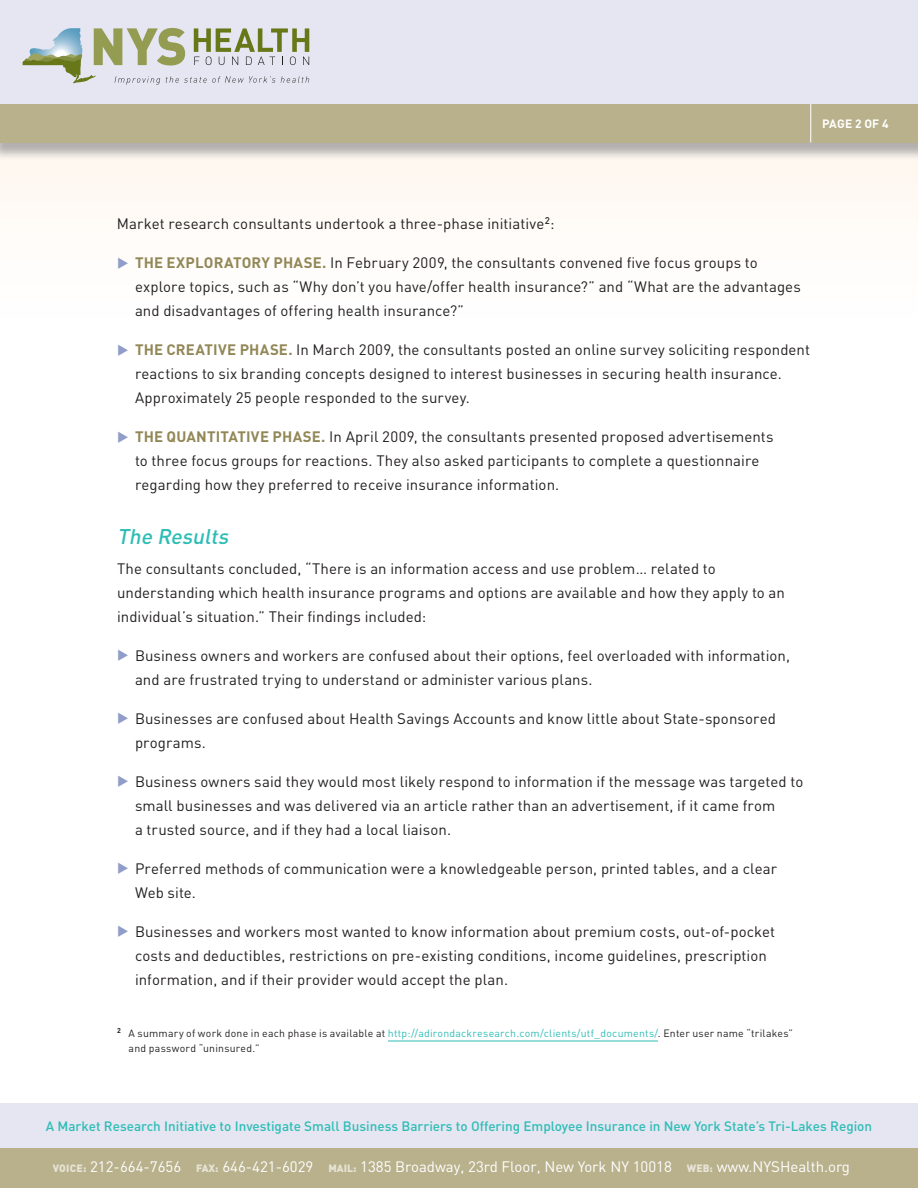
<style>
.page{position:relative;width:918px;height:1188px;background:#fff}
.page>*{position:absolute;margin:0;border:0;box-sizing:border-box;transform-origin:0 0}
.t1{font:italic 500 21px "DIN";color:#2ebdb6}
.t2{font:15px/24px "DIN";letter-spacing:.005em;color:#231f20}
.t3{font:15px "DIN";color:#fff}
.t4{font:500 13.5px "DIN";color:#2ebdb6}
.t5{font:700 12px "DIN";color:#fff}
.t6{font:10.5px/15px "DIN";letter-spacing:.025em;color:#231f20}
.s1{color:#909dc9}
.s2{font-weight:700;color:#928756}
.s3{color:#2ebdb6}
.s4{font-weight:900;font-size:10.5px;color:#e7e3d5}
</style>
<div class="page">
<div style="left:0;top:0;width:918px;height:106px;background:#e5e6f2"></div>
<div style="left:0;top:142px;width:918px;height:224px;background:#fffdfb"></div>
<div style="left:0;top:1103px;width:918px;height:45px;background:#e5e6f2"></div>
<hr style="left:388px;top:1041px;width:270px;height:1px;background:#2ebdb6">
<div style="left:0;top:106px;width:918px;height:55px;background:#999;opacity:.75"></div>
<div style="left:0;top:104px;width:918px;height:38px;background:#b9b18c"></div>
<hr style="left:810px;top:104px;width:1px;height:39px;background:#fff">
<div style="left:0;top:1148px;width:918px;height:40px;background:#b9b18c"></div>
<svg style="left:23px;top:28px;width:286px;height:57px"></svg>
<p class="t5" style="left:822px;top:116px;width:68px">PAGE 2 OF 4</p>
<p class="t2" style="left:117px;top:212px;width:439px">Market research consultants undertook a three-phase initiative<sup>2</sup>:</p>
<p class="t2" style="left:135px;top:251px;width:667px;text-indent:-18px"><span class="s1">◆</span> <span class="s2">THE EXPLORATORY PHASE.</span> In February 2009, the consultants convened five focus groups to explore topics, such as “Why don’t you have/offer health insurance?” and “What are the advantages and disadvantages of offering health insurance?”</p>
<p class="t2" style="left:135px;top:338px;width:677px;text-indent:-18px"><span class="s1">◆</span> <span class="s2">THE CREATIVE PHASE.</span> In March 2009, the consultants posted an online survey soliciting respondent reactions to six branding concepts designed to interest businesses in securing health insurance.<br>Approximately 25 people responded to the survey.</p>
<p class="t2" style="left:135px;top:425px;width:640px;text-indent:-18px"><span class="s1">◆</span> <span class="s2">THE QUANTITATIVE PHASE.</span> In April 2009, the consultants presented proposed advertisements to three focus groups for reactions. They also asked participants to complete a questionnaire regarding how they preferred to receive insurance information.</p>
<h1 class="t1" style="left:117px;top:522px;width:118px">The Results</h1>
<p class="t2" style="left:117px;top:557px;width:670px">The consultants concluded, “There is an information access and use problem… related to understanding which health insurance programs and options are available and how they apply to an individual’s situation.” Their findings included:</p>
<p class="t2" style="left:135px;top:644px;width:657px;text-indent:-18px"><span class="s1">◆</span> Business owners and workers are confused about their options, feel overloaded with information, and are frustrated trying to understand or administer various plans.</p>
<p class="t2" style="left:135px;top:707px;width:643px;text-indent:-18px"><span class="s1">◆</span> Businesses are confused about Health Savings Accounts and know little about State-sponsored programs.</p>
<p class="t2" style="left:135px;top:770px;width:670px;text-indent:-18px"><span class="s1">◆</span> Business owners said they would most likely respond to information if the message was targeted to small businesses and was delivered via an article rather than an advertisement, if it came from<br>a trusted source, and if they had a local liaison.</p>
<p class="t2" style="left:135px;top:857px;width:644px;text-indent:-18px"><span class="s1">◆</span> Preferred methods of communication were a knowledgeable person, printed tables, and a clear<br>Web site.</p>
<p class="t2" style="left:135px;top:920px;width:642px;text-indent:-18px"><span class="s1">◆</span> Businesses and workers most wanted to know information about premium costs, out-of-pocket costs and deductibles, restrictions on pre-existing conditions, income guidelines, prescription information, and if their provider would accept the plan.</p>
<p class="t6" style="left:129px;top:1025px;width:666px;text-indent:-12px"><sup>2</sup> A summary of work done in each phase is available at <span class="s3">http://adirondackresearch.com/clients/utf_documents/</span>. Enter user name “trilakes” and password “uninsured.”</p>
<p class="t4" style="left:46px;top:1117px;width:828px">A Market Research Initiative to Investigate Small Business Barriers to Offering Employee Insurance in New York State’s Tri-Lakes Region</p>
<p class="t3" style="left:53px;top:1158px;width:799px"><span class="s4">VOICE:</span> 212-664-7656 <span class="s4">FAX:</span> 646-421-6029 <span class="s4">MAIL:</span> 1385 Broadway, 23rd Floor, New York NY 10018 <span class="s4">WEB:</span> www.NYSHealth.org</p>
</div>
